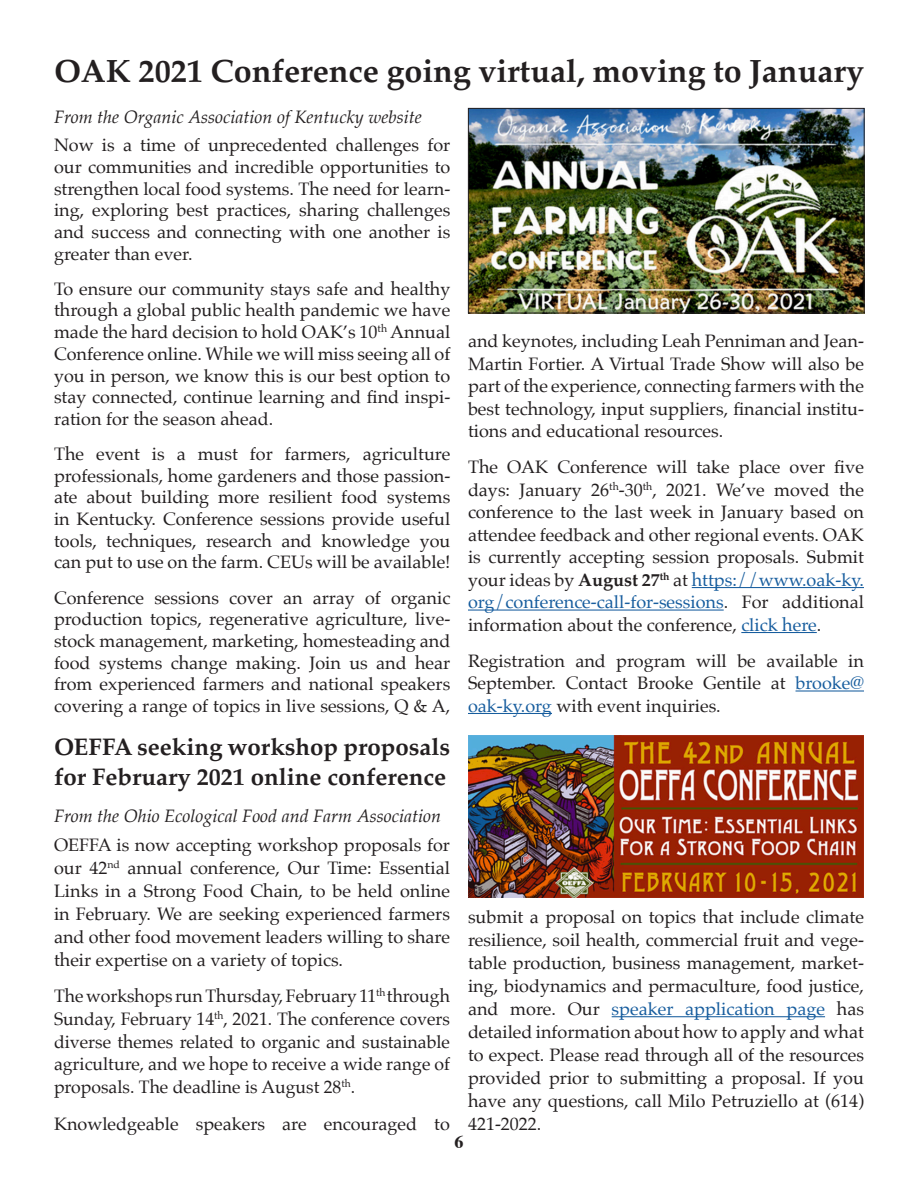
<style>
.page{position:relative;width:918px;height:1188px;background:#fff}
.page>*{position:absolute;margin:0;border:0;box-sizing:border-box;transform-origin:0 0}
.t1{font:700 32.25px "Palatino";color:#231f20}
.t2{font:700 24px "Palatino";color:#231f20}
.t3{font:18px/21.8px "Palatino";color:#231f20;text-align:justify}
.t4{font:italic 18px "Palatino";color:#231f20}
.t5{font:700 18px "Times";color:#231f20}
.s1{font-weight:700}
.s2{color:#175d9e}
</style>
<div class="page">
<hr style="left:692px;top:587px;width:172px;height:1px;background:#175d9e">
<hr style="left:468px;top:610px;width:256px;height:1px;background:#175d9e">
<hr style="left:741px;top:632px;width:76px;height:1px;background:#175d9e">
<hr style="left:796px;top:690px;width:68px;height:2px;background:#175d9e">
<hr style="left:468px;top:713px;width:84px;height:1px;background:#175d9e">
<img style="left:470px;top:110px;width:393px;height:201px">
<div style="left:468px;top:108px;width:397px;height:205px;border:1px solid #231f20"></div>
<hr style="left:612px;top:1016px;width:213px;height:1px;background:#175d9e">
<img style="left:468px;top:735px;width:396px;height:162px">
<p class="t1" style="left:54px;top:43px;width:811px">OAK 2021 Conference going virtual, moving to January</p>
<p class="t4" style="left:54px;top:101px;width:369px">From the Organic Association of Kentucky website</p>
<p class="t3" style="left:54px;top:134px;width:398px">Now is a time of unprecedented challenges for our communities and incredible opportunities to strengthen local food systems. The need for learn&shy;ing, exploring best practices, sharing challenges and success and connecting with one another is greater than ever.</p>
<p class="t3" style="left:54px;top:278px;width:398px">To ensure our community stays safe and healthy through a global public health pandemic we have made the hard decision to hold OAK’s 10<sup>th</sup> Annual Conference online. While we will miss seeing all of you in person, we know this is our best option to stay connected, continue learning and find inspi&shy;ration for the season ahead.</p>
<p class="t3" style="left:54px;top:443px;width:398px">The event is a must for farmers, agriculture professionals, home gardeners and those passion&shy;ate about building more resilient food systems in Kentucky. Conference sessions provide useful tools, techniques, research and knowledge you can put to use on the farm. CEUs will be available!</p>
<p class="t3" style="left:54px;top:587px;width:398px">Conference sessions cover an array of organic production topics, regenerative agriculture, live&shy;stock management, marketing, homesteading and food systems change making. Join us and hear from experienced farmers and national speakers covering a range of topics in live sessions, Q &amp; A,</p>
<p class="t3" style="left:468px;top:330px;width:398px;line-height:22.5px">and keynotes, including Leah Penniman and Jean-Martin Fortier. A Virtual Trade Show will also be part of the experience, connecting farmers with the best technology, input suppliers, financial institu&shy;tions and educational resources.</p>
<p class="t3" style="left:468px;top:456px;width:398px;line-height:22.5px">The OAK Conference will take place over five days: January 26<sup>th</sup>-30<sup>th</sup>, 2021. We’ve moved the conference to the last week in January based on attendee feedback and other regional events. OAK is currently accepting session proposals. Submit your ideas by <span class="s1">August 27</span><sup>th</sup> at <span class="s2">https://www.oak-ky. org/conference-call-for-sessions</span>. For additional information about the conference, <span class="s2">click here</span>.</p>
<p class="t3" style="left:468px;top:649px;width:398px;line-height:22.5px">Registration and program will be available in September. Contact Brooke Gentile at <span class="s2">brooke@ oak-ky.org</span> with event inquiries.</p>
<p class="t2" style="left:54px;top:727px;width:398px">OEFFA seeking workshop proposals</p>
<p class="t2" style="left:54px;top:757px;width:394px">for February 2021 online conference</p>
<p class="t4" style="left:54px;top:800px;width:389px">From the Ohio Ecological Food and Farm Association</p>
<p class="t3" style="left:54px;top:834px;width:398px;line-height:22.8px">OEFFA is now accepting workshop proposals for our 42<sup>nd</sup> annual conference, Our Time: Essential Links in a Strong Food Chain, to be held online in February. We are seeking experienced farmers and other food movement leaders willing to share their expertise on a variety of topics.</p>
<p class="t3" style="left:54px;top:984px;width:398px;line-height:22.8px">The workshops run Thursday, February 11<sup>th</sup> through Sunday, February 14<sup>th</sup>, 2021. The conference covers diverse themes related to organic and sustainable agriculture, and we hope to receive a wide range of proposals. The deadline is August 28<sup>th</sup>.</p>
<p class="t3" style="left:54px;top:1113px;width:397px">Knowledgeable speakers are encouraged to</p>
<p class="t3" style="left:468px;top:905px;width:398px;line-height:23px">submit a proposal on topics that include climate resilience, soil health, commercial fruit and vege&shy;table production, business management, market&shy;ing, biodynamics and permaculture, food justice, and more. Our <span class="s2">speaker application page</span> has detailed information about how to apply and what to expect. Please read through all of the resources provided prior to submitting a proposal. If you have any questions, call Milo Petruziello at (614)<br>421-2022.</p>
<p class="t5" style="left:454px;top:1124px;width:10px">6</p>
</div>
